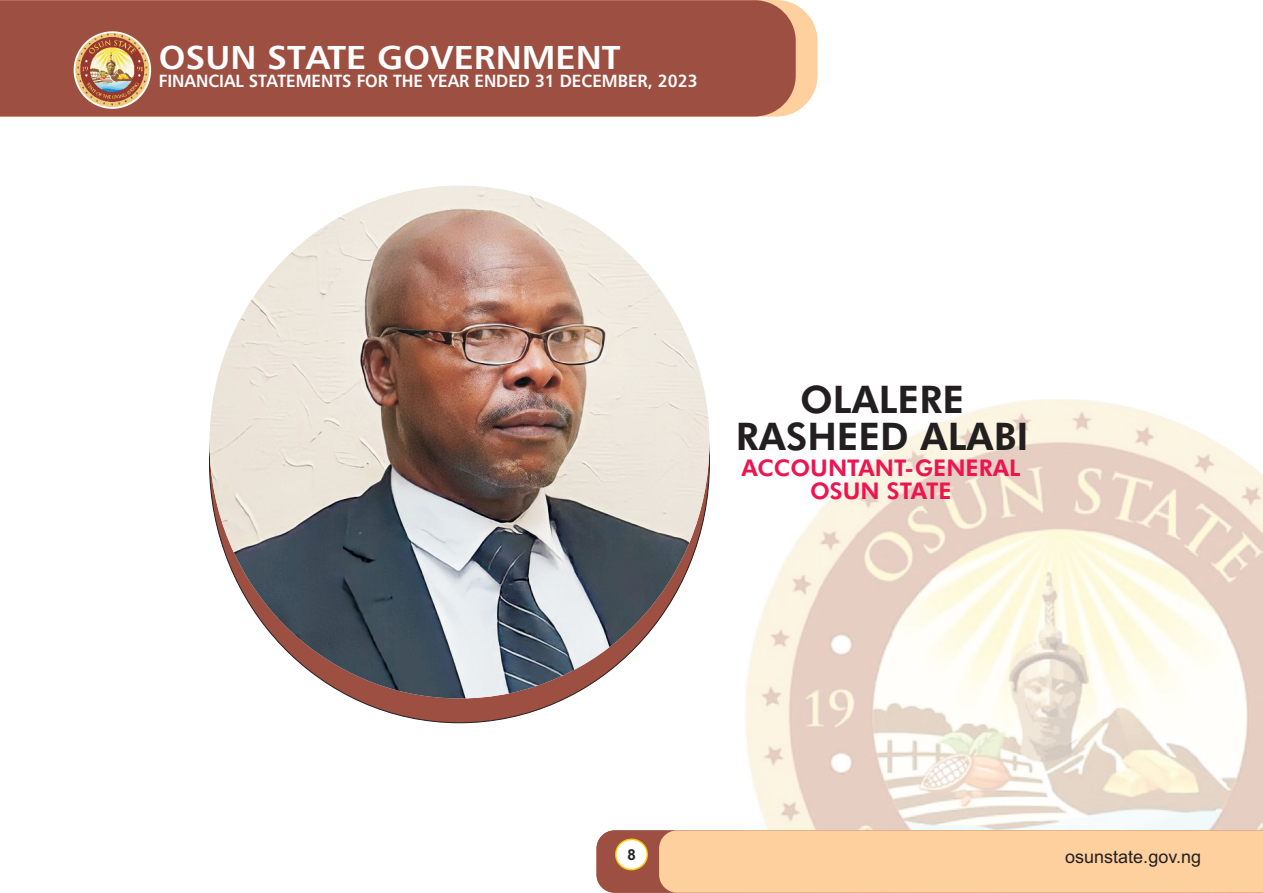
<style>
.page{position:relative;width:1263px;height:893px;background:#fff}
.page>*{position:absolute;margin:0;border:0;box-sizing:border-box;transform-origin:0 0}
.t1{font:800 38.1px/37.7px "Futura BT";color:#231f20;text-align:center}
.t2{font:33.15px "Humanist 777 BT Roman B,Bold";color:#fff;scale:1.07 1}
.t3{font:800 22.95px/22.8px "Futura BT";color:#ed1450;text-align:center}
.t4{font:18px "Arial";color:#231f20}
.t5{font:17.7px "Humanist 777 BT Roman B,Bold";color:#fff;scale:.95 1}
.t6{font:700 15px "Arial";color:#231f20}
</style>
<div class="page">
<img style="left:745px;top:400px;width:518px;height:430px">
<svg style="left:796px;top:5px;width:21px;height:107px;fill:#fdd09e"></svg>
<div style="left:0;top:0;width:796px;height:116px;background:#9d4f41"></div>
<svg style="left:74px;top:31px;width:77px;height:78px"></svg>
<img style="left:75px;top:33px;width:74px;height:74px;border-radius:50%">
<svg style="left:596px;top:830px;width:667px;height:63px;background:#f5c697"></svg>
<div style="left:209px;top:202px;width:500px;height:521px;background:#9d4f41;border:1px solid #231f20;border-radius:50%"></div>
<img style="left:209px;top:186px;width:500px;height:512px;border-radius:50%">
<h2 class="t2" style="left:159px;top:44px;width:433px">OSUN STATE GOVERNMENT</h2>
<p class="t5" style="left:159px;top:74px;width:569px">FINANCIAL STATEMENTS FOR THE YEAR ENDED 31 DECEMBER, 2023</p>
<h1 class="t1" style="left:736px;top:384px;width:294px">OLALERE<br>RASHEED ALABI</h1>
<p class="t3" style="left:741px;top:459px;width:280px">ACCOUNTANT-GENERAL<br>OSUN STATE</p>
<p class="t6" style="left:623px;top:849px;width:18px">25</p>
<p class="t6" style="left:627px;top:849px;width:10px">8</p>
<p class="t4" style="left:1065px;top:850px;width:137px">osunstate.gov.ng</p>
</div>
